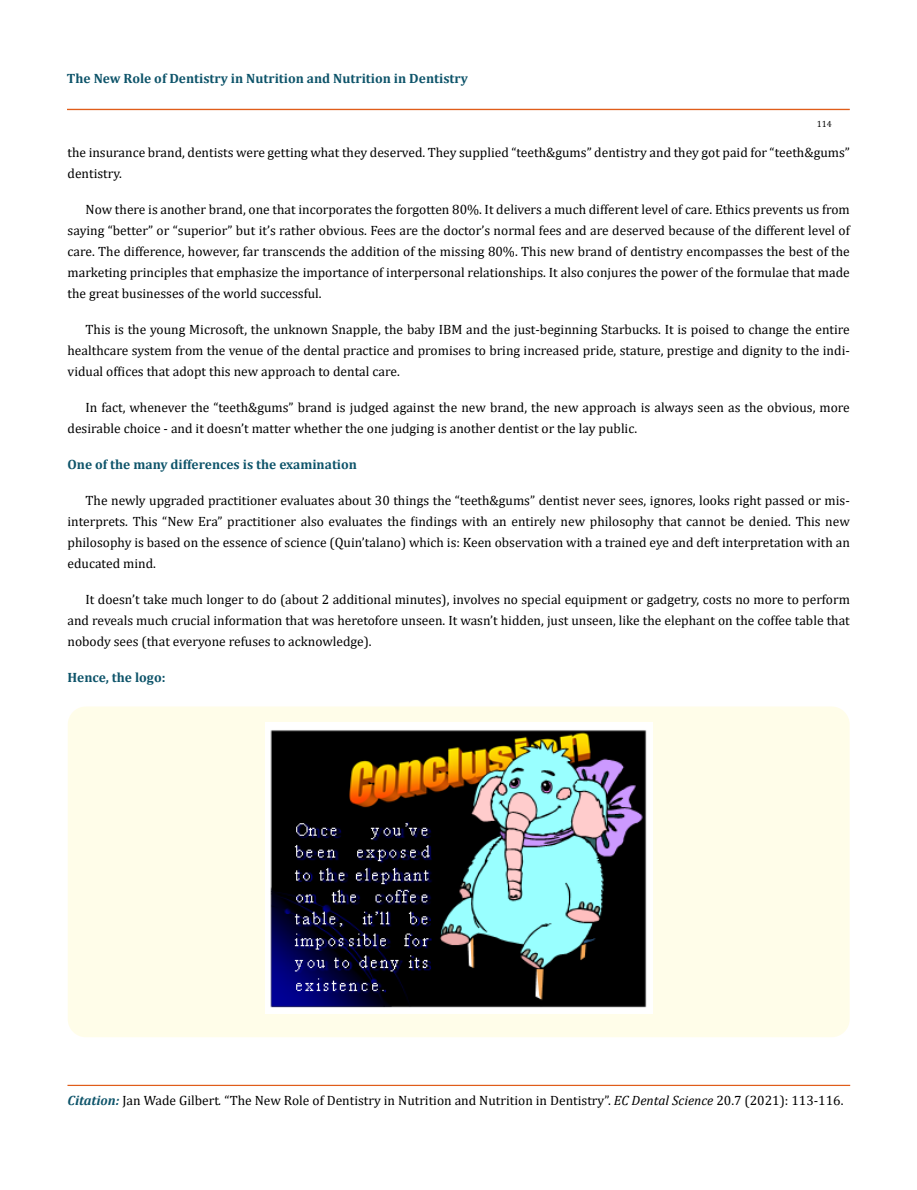
<style>
.page{position:relative;width:917px;height:1190px;background:#fff}
.page>*{position:absolute;margin:0;border:0;box-sizing:border-box;transform-origin:0 0}
.t1{font:13.5px/21px "Cambria";color:#000;text-align:justify}
.t2{font:700 13.5px "Cambria";color:#0e546a}
.t3{font:9px "Cambria";color:#000}
.s1{font-weight:700;font-style:italic;color:#0e546a}
.s2{font-style:italic}
</style>
<div class="page">
<div style="left:67px;top:109px;width:782px;height:1px;border:1px solid #e05d1a"></div>
<div style="left:68px;top:1085px;width:781px;height:1px;border:1px solid #e05d1a"></div>
<div style="left:68px;top:706px;width:781px;height:331px;background:#fffde9;border-radius:18px"></div>
<img style="left:265px;top:722px;width:387px;height:291px">
<p class="t2" style="left:67px;top:69px;width:402px">The New Role of Dentistry in Nutrition and Nutrition in Dentistry</p>
<p class="t3" style="left:816px;top:118px;width:16px">114</p>
<p class="t1" style="left:68px;top:142px;width:783px">the insurance brand, dentists were getting what they deserved. They supplied “teeth&amp;gums” dentistry and they got paid for “teeth&amp;gums” dentistry.</p>
<p class="t1" style="left:68px;top:199px;width:783px;text-indent:18px">Now there is another brand, one that incorporates the forgotten 80%. It delivers a much different level of care. Ethics prevents us from saying “better” or “superior” but it’s rather obvious. Fees are the doctor’s normal fees and are deserved because of the different level of care. The difference, however, far transcends the addition of the missing 80%. This new brand of dentistry encompasses the best of the marketing principles that emphasize the importance of interpersonal relationships. It also conjures the power of the formulae that made the great businesses of the world successful.</p>
<p class="t1" style="left:68px;top:319px;width:783px;text-indent:18px">This is the young Microsoft, the unknown Snapple, the baby IBM and the just-beginning Starbucks. It is poised to change the entire healthcare system from the venue of the dental practice and promises to bring increased pride, stature, prestige and dignity to the indi&shy;vidual offices that adopt this new approach to dental care.</p>
<p class="t1" style="left:68px;top:397px;width:783px;text-indent:18px">In fact, whenever the “teeth&amp;gums” brand is judged against the new brand, the new approach is always seen as the obvious, more desirable choice - and it doesn’t matter whether the one judging is another dentist or the lay public.</p>
<p class="t2" style="left:68px;top:455px;width:291px">One of the many differences is the examination</p>
<p class="t1" style="left:68px;top:490px;width:783px;text-indent:18px">The newly upgraded practitioner evaluates about 30 things the “teeth&amp;gums” dentist never sees, ignores, looks right passed or mis&shy;interprets. This “New Era” practitioner also evaluates the findings with an entirely new philosophy that cannot be denied. This new philosophy is based on the essence of science (Quin’talano) which is: Keen observation with a trained eye and deft interpretation with an educated mind.</p>
<p class="t1" style="left:68px;top:589px;width:783px;text-indent:18px">It doesn’t take much longer to do (about 2 additional minutes), involves no special equipment or gadgetry, costs no more to perform and reveals much crucial information that was heretofore unseen. It wasn’t hidden, just unseen, like the elephant on the coffee table that nobody sees (that everyone refuses to acknowledge).</p>
<p class="t2" style="left:68px;top:668px;width:99px">Hence, the logo:</p>
<p class="t1" style="left:68px;top:1090px;width:777px"><span class="s1">Citation:</span> Jan Wade Gilbert<span class="s2">.</span> “The New Role of Dentistry in Nutrition and Nutrition in Dentistry”. <span class="s2">EC Dental Science</span> 20.7 (2021): 113-116.</p>
</div>
